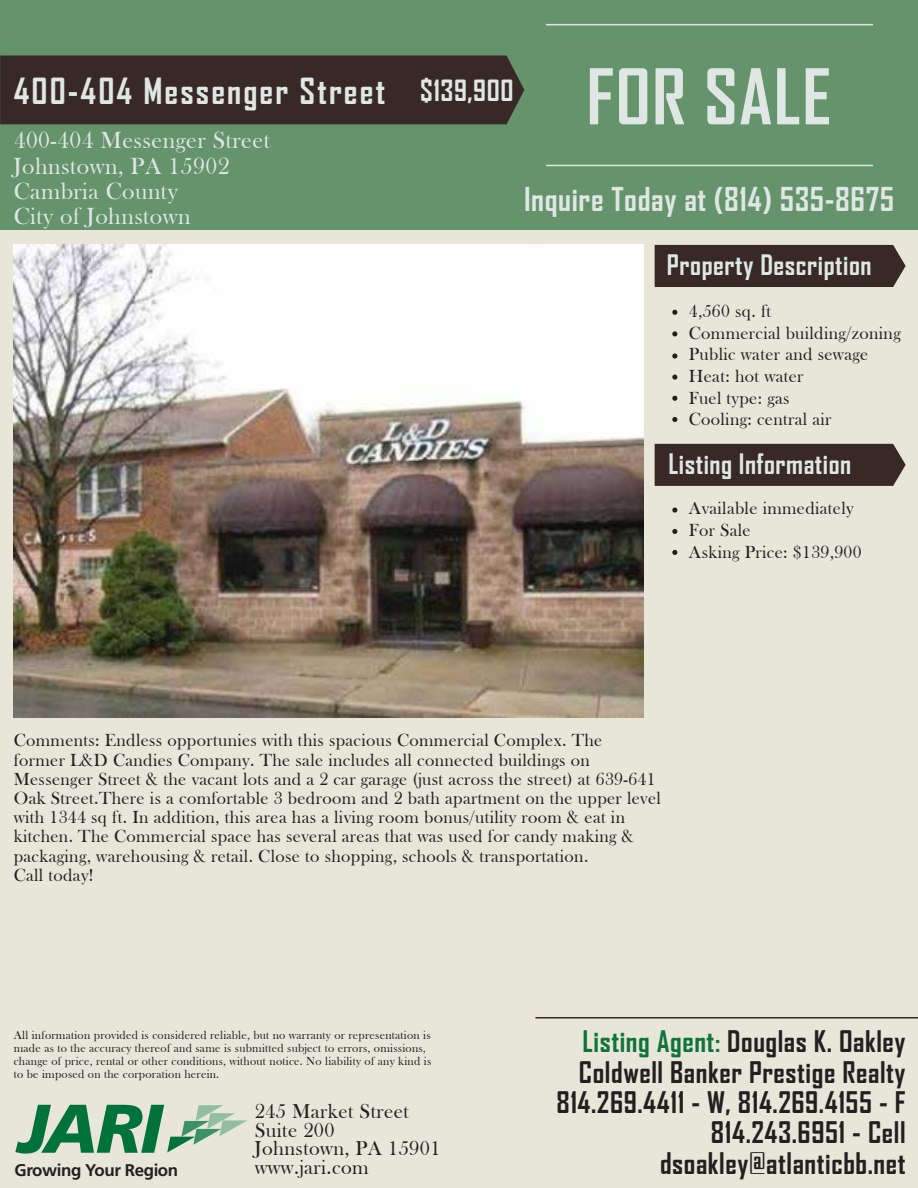
<style>
.page{position:relative;width:918px;height:1188px;background:#fff}
.page>*{position:absolute;margin:0;border:0;box-sizing:border-box;transform-origin:0 0}
.t1{font:700 73.5px "Agency FB";letter-spacing:.02em;color:#dfe7e4}
.t2{font:700 34.5px "Agency FB";letter-spacing:.06em;color:#dfe7e4}
.t3{font:700 31.5px "Agency FB";letter-spacing:.02em;color:#dfe7e4}
.t4{font:700 28.5px/30.3px "Agency FB";letter-spacing:.02em;color:#231f20;text-align:right}
.t5{font:700 27px "Agency FB";letter-spacing:.02em;color:#dfe7e4}
.t6{font:24px/25px "Bask Old Face";letter-spacing:.02em;color:#dfe7e4}
.t7{font:20.7px/18.6px "Bask Old Face";letter-spacing:.02em;color:#231f20}
.t8{font:18px/21.6px "Bask Old Face";letter-spacing:.02em;color:#231f20}
.t9{font:700 16.95px "Frutiger LT Std";letter-spacing:-.025em;color:#221f20}
.t10{font:12px/13.2px "Bask Old Face";letter-spacing:.02em;color:#231f20}
.s1{font-size:28.05px}
.s2{color:#0f733c}
</style>
<div class="page">
<div style="left:0;top:8px;width:918px;height:1180px;background:#e8e6d9"></div>
<div style="left:0;top:0;width:918px;height:230px;background:#65936b"></div>
<div style="left:0;top:55px;width:524px;height:69px;background:#382926"></div>
<hr style="left:546px;top:24px;width:327px;height:1px;background:#dfe7e4">
<hr style="left:546px;top:165px;width:327px;height:1px;background:#dfe7e4">
<hr style="left:536px;top:1017px;width:382px;height:2px;background:#382825">
<div style="left:655px;top:245px;width:251px;height:42px;background:#382926"></div>
<div style="left:655px;top:444px;width:251px;height:42px;background:#382926"></div>
<svg style="left:672px;top:508px;width:5px;height:5px"></svg>
<svg style="left:672px;top:529px;width:5px;height:5px"></svg>
<svg style="left:672px;top:550px;width:5px;height:5px"></svg>
<svg style="left:672px;top:310px;width:5px;height:5px"></svg>
<svg style="left:672px;top:353px;width:5px;height:6px"></svg>
<svg style="left:672px;top:331px;width:5px;height:5px"></svg>
<svg style="left:672px;top:396px;width:5px;height:5px"></svg>
<svg style="left:672px;top:375px;width:5px;height:5px"></svg>
<svg style="left:672px;top:417px;width:5px;height:5px"></svg>
<svg style="left:15px;top:1105px;width:232px;height:49px"></svg>
<img style="left:14px;top:245px;width:630px;height:472px">
<h2 class="t2" style="left:14px;top:70px;width:501px">400-404 Messenger Street <span class="s1">$139,900</span></h2>
<h3 class="t6" style="left:14px;top:129px;width:258px">400-404 Messenger Street<br>Johnstown, PA 15902<br>Cambria County<br>City of Johnstown</h3>
<h1 class="t1" style="left:586px;top:51px;width:246px">FOR SALE</h1>
<h3 class="t3" style="left:524px;top:180px;width:372px">Inquire Today at (814) 535-8675</h3>
<h3 class="t5" style="left:667px;top:248px;width:206px">Property Description</h3>
<p class="t8" style="left:689px;top:301px;width:213px">4,560 sq. ft<br>Commercial building/zoning<br>Public water and sewage<br>Heat: hot water<br>Fuel type: gas<br>Cooling: central air</p>
<h3 class="t5" style="left:668px;top:447px;width:184px">Listing Information</h3>
<p class="t8" style="left:689px;top:498px;width:174px">Available immediately<br>For Sale<br>Asking Price: $139,900</p>
<p class="t8" style="left:14px;top:731px;width:649px;line-height:19.2px">Comments: Endless opportunies with this spacious Commercial Complex. The<br>former L&amp;D Candies Company. The sale includes all connected buildings on Messenger Street &amp; the vacant lots and a 2 car garage (just across the street) at 639-641<br>Oak Street.There is a comfortable 3 bedroom and 2 bath apartment on the upper level with 1344 sq ft. In addition, this area has a living room bonus/utility room &amp; eat in kitchen. The Commercial space has several areas that was used for candy making &amp; packaging, warehousing &amp; retail. Close to shopping, schools &amp; transportation.<br>Call today!</p>
<p class="t10" style="left:14px;top:1028px;width:419px">All information provided is considered reliable, but no warranty or representation is made as to the accuracy thereof and same is submitted subject to errors, omissions, change of price, rental or other conditions, without notice. No liability of any kind is to be imposed on the corporation herein.</p>
<p class="t9" style="left:15px;top:1160px;width:165px">Growing Your Region</p>
<p class="t7" style="left:255px;top:1102px;width:187px">245 Market Street<br>Suite 200<br>Johnstown, PA 15901 www.jari.com</p>
<h3 class="t4" style="left:556px;top:1026px;width:351px"><span class="s2">Listing Agent:</span> Douglas K. Oakley<br>Coldwell Banker Prestige Realty<br>814.269.4411 - W, 814.269.4155 - F<br>814.243.6951 - Cell dsoakley@atlanticbb.net</h3>
</div>
